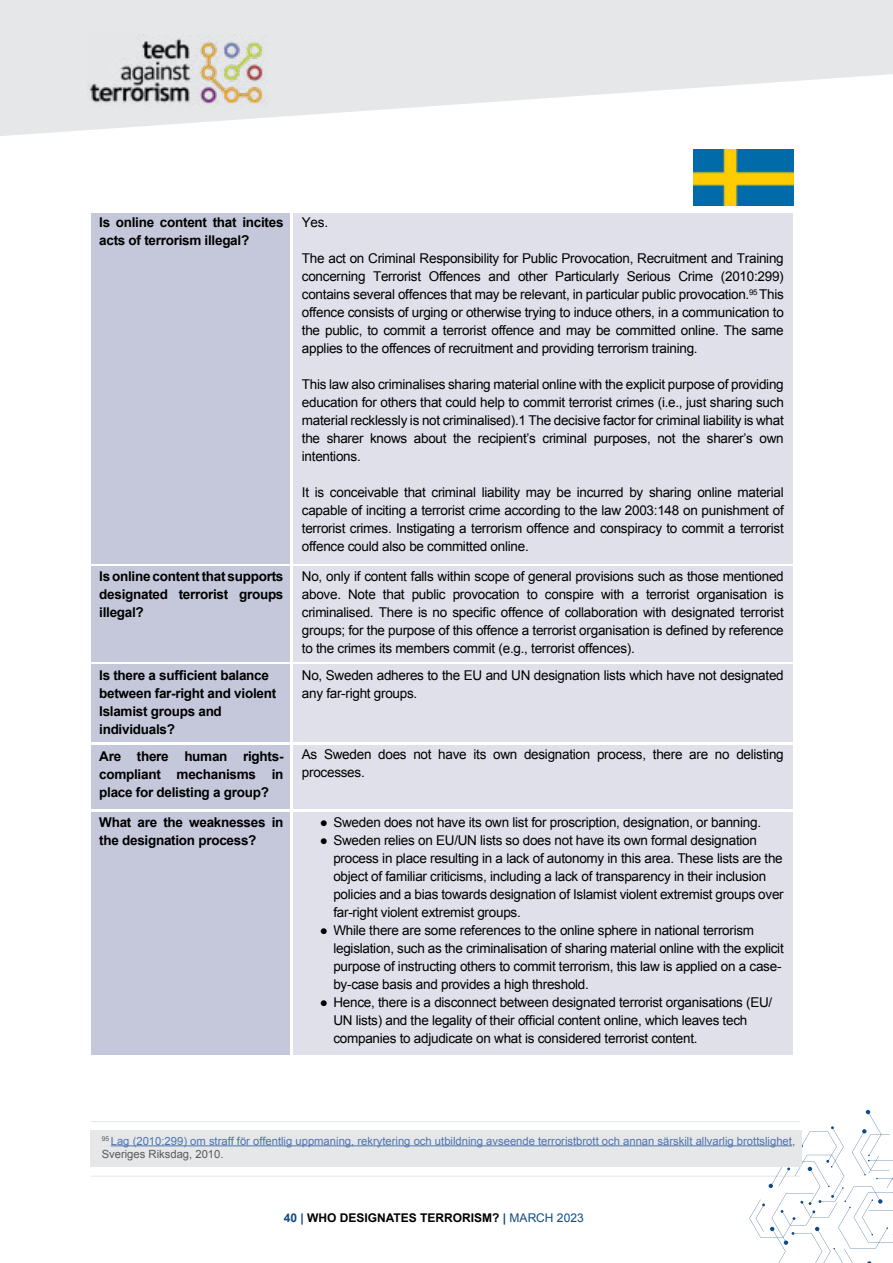
<style>
.page{position:relative;width:893px;height:1263px;background:#fff}
.page>*{position:absolute;margin:0;border:0;box-sizing:border-box;transform-origin:0 0}
.t1{font:13.5px/18px "Arial";letter-spacing:-.02em;color:#000}
.t2{font:700 13.5px/18px "Arial";letter-spacing:-.02em;color:#000}
.t3{font:700 12px "Arial";color:#000}
.t4{font:11.25px/13.5px "Arial";color:#4f73ad}
.s1{color:#58595b}
.s2{color:#114a84}
.s3{font-weight:400;color:#114a84}
</style>
<div class="page">
<svg style="left:749px;top:1110px;width:144px;height:153px"></svg>
<div style="left:91px;top:1130px;width:711px;height:37px;background:#e6e7e8"></div>
<hr style="left:111px;top:1145px;width:681px;height:1px;background:#4f73ad">
<hr style="left:91px;top:1176px;width:709px;height:1px;background:#000">
<hr style="left:91px;top:1121px;width:709px;height:1px;background:#000">
<svg style="left:0;top:0;width:893px;height:136px;fill:#e6e7e8"></svg>
<img style="left:88px;top:35px;width:179px;height:75px">
<div style="left:91px;top:566px;width:199px;height:96px;background:#c5c8da"></div>
<div style="left:293px;top:566px;width:500px;height:96px;background:#dfe0ea"></div>
<div style="left:91px;top:213px;width:199px;height:350px;background:#c5c8da"></div>
<div style="left:293px;top:213px;width:500px;height:350px;background:#dfe0ea"></div>
<div style="left:91px;top:665px;width:199px;height:77px;background:#c5c8da"></div>
<div style="left:293px;top:665px;width:500px;height:77px;background:#dfe0ea"></div>
<div style="left:91px;top:746px;width:199px;height:63px;background:#c5c8da"></div>
<div style="left:293px;top:746px;width:500px;height:63px;background:#dfe0ea"></div>
<div style="left:91px;top:812px;width:199px;height:242px;background:#c5c8da"></div>
<div style="left:293px;top:812px;width:500px;height:242px;background:#dfe0ea"></div>
<img style="left:693px;top:150px;width:100px;height:56px">
<p class="t2" style="left:99px;top:214px;width:186px">Is online content that incites acts of terrorism illegal?</p>
<p class="t1" style="left:302px;top:214px;width:28px">Yes.</p>
<p class="t1" style="left:302px;top:250px;width:483px;text-align:justify">The act on Criminal Responsibility for Public Provocation, Recruitment and Training concerning Terrorist Offences and other Particularly Serious Crime (2010:299) contains several offences that may be relevant, in particular public provocation.<sup>95</sup> This offence consists of urging or otherwise trying to induce others, in a communication to the public, to commit a terrorist offence and may be committed online. The same applies to the offences of recruitment and providing terrorism training.</p>
<p class="t1" style="left:302px;top:376px;width:483px;text-align:justify">This law also criminalises sharing material online with the explicit purpose of providing education for others that could help to commit terrorist crimes (i.e., just sharing such material recklessly is not criminalised).1 The decisive factor for criminal liability is what the sharer knows about the recipient’s criminal purposes, not the sharer’s own intentions.</p>
<p class="t1" style="left:302px;top:484px;width:483px;text-align:justify">It is conceivable that criminal liability may be incurred by sharing online material capable of inciting a terrorist crime according to the law 2003:148 on punishment of terrorist crimes. Instigating a terrorism offence and conspiracy to commit a terrorist offence could also be committed online.</p>
<p class="t2" style="left:99px;top:568px;width:186px;text-align:justify">Is online content that supports designated terrorist groups illegal?</p>
<p class="t1" style="left:302px;top:567px;width:483px;text-align:justify">No, only if content falls within scope of general provisions such as those mentioned above. Note that public provocation to conspire with a terrorist organisation is criminalised. There is no specific offence of collaboration with designated terrorist groups; for the purpose of this offence a terrorist organisation is defined by reference to the crimes its members commit (e.g., terrorist offences).</p>
<p class="t2" style="left:99px;top:666px;width:178px">Is there a sufficient balance between far-right and violent<br>Islamist groups and individuals?</p>
<p class="t1" style="left:302px;top:666px;width:483px">No, Sweden adheres to the EU and UN designation lists which have not designated any far-right groups.</p>
<p class="t2" style="left:99px;top:747px;width:186px;text-align:justify">Are there human rights&shy;compliant mechanisms in place for delisting a group?</p>
<p class="t1" style="left:302px;top:745px;width:483px">As Sweden does not have its own designation process, there are no delisting processes.</p>
<p class="t2" style="left:99px;top:813px;width:186px">What are the weaknesses in the designation process?</p>
<p class="t1" style="left:320px;top:813px;width:443px">● Sweden does not have its own list for proscription, designation, or banning.</p>
<p class="t1" style="left:333px;top:831px;width:452px;text-indent:-14px">● Sweden relies on EU/UN lists so does not have its own formal designation process in place resulting in a lack of autonomy in this area. These lists are the object of familiar criticisms, including a lack of transparency in their inclusion policies and a bias towards designation of Islamist violent extremist groups over far-right violent extremist groups.</p>
<p class="t1" style="left:333px;top:921px;width:452px;text-indent:-14px">● While there are some references to the online sphere in national terrorism legislation, such as the criminalisation of sharing material online with the explicit purpose of instructing others to commit terrorism, this law is applied on a case&shy;by-case basis and provides a high threshold.</p>
<p class="t1" style="left:333px;top:993px;width:440px;text-indent:-14px">● Hence, there is a disconnect between designated terrorist organisations (EU/<br>UN lists) and the legality of their official content online, which leaves tech companies to adjudicate on what is considered terrorist content.</p>
<p class="t4" style="left:102px;top:1134px;width:695px"><sup>95</sup> Lag (2010:299) om straff för offentlig uppmaning, rekrytering och utbildning avseende terroristbrott och annan särskilt allvarlig brottslighet<span class="s1">,<br>Sveriges Riksdag, 2010.</span></p>
<p class="t3" style="left:284px;top:1209px;width:301px"><span class="s2">40 |</span> WHO DESIGNATES TERRORISM? <span class="s2">|</span> <span class="s3">MARCH 2023</span></p>
</div>
